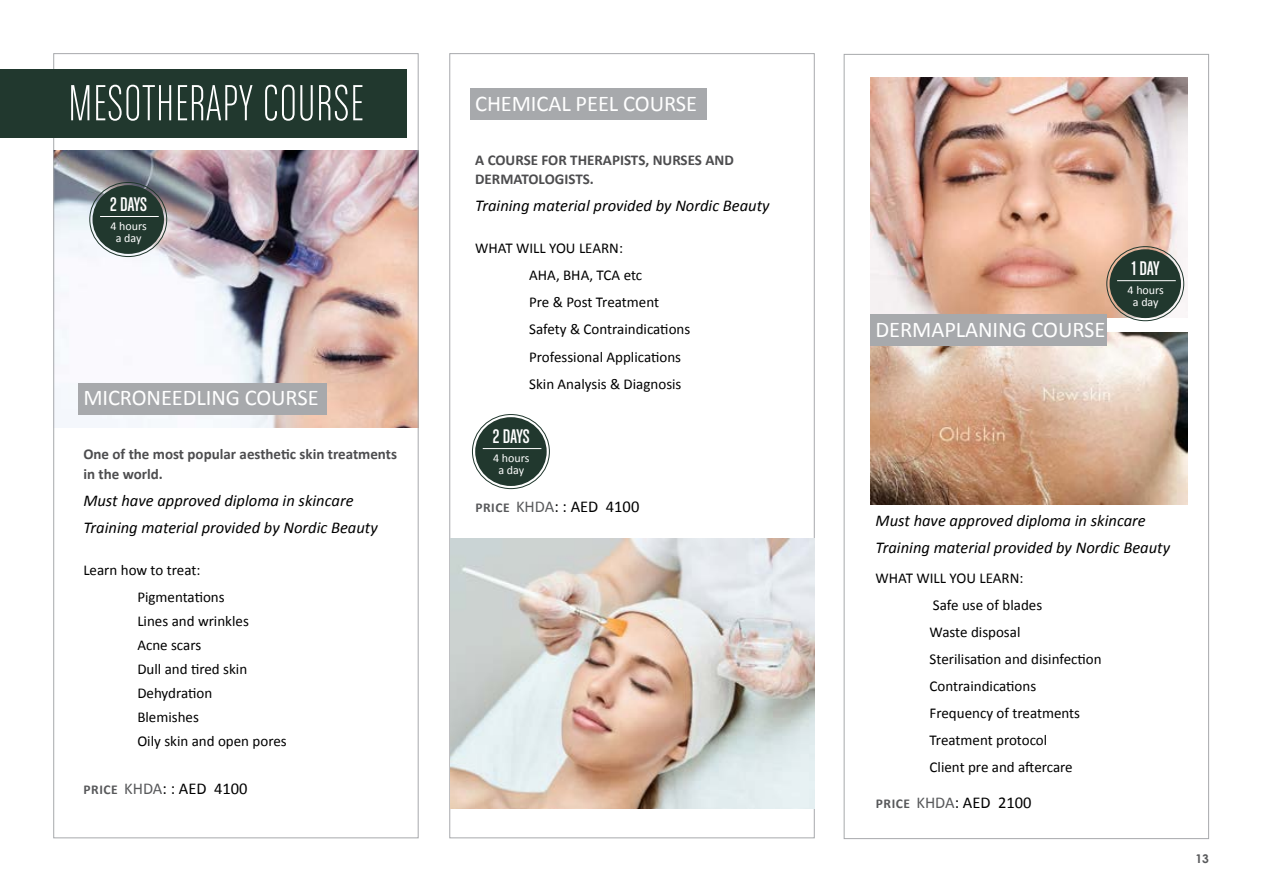
<style>
.page{position:relative;width:1263px;height:893px;background:#fff}
.page>*{position:absolute;margin:0;border:0;box-sizing:border-box;transform-origin:0 0}
.t1{font:54px "Chalet Comprime Milan Eighty";letter-spacing:.025em;color:#fff}
.t2{font:22.5px "Calibri";letter-spacing:-.005em;color:#fff}
.t3{font:21px "Chalet Comprime Cologne Eighty";letter-spacing:-.005em;color:#fff}
.t4{font:italic 16.5px/27px "Calibri";color:#000}
.t5{font:16.5px "Calibri";color:#000}
.t6{font:15px/27px "Calibri";color:#000}
.t7{font:700 15px/19.8px "Calibri";color:#4d4d4f}
.t8{font:12px/12px "Calibri";color:#fff;text-align:center}
.t9{font:700 12px "Century Gothic";color:#58595b}
.s1{font-weight:700;font-size:13.5px;color:#58595b}
.s2{color:#58595b}
</style>
<div class="page">
<img style="left:871px;top:332px;width:316px;height:173px">
<img style="left:55px;top:151px;width:362px;height:276px">
<img style="left:450px;top:539px;width:365px;height:269px">
<div style="left:0;top:69px;width:406px;height:69px;background:#21382e"></div>
<div style="left:78px;top:383px;width:249px;height:31px;background:#a7a9ac"></div>
<div style="left:93px;top:185px;width:71px;height:69px;background:#21382e;border-radius:50%"></div>
<hr style="left:100px;top:216px;width:59px;height:1px;background:#fff">
<div style="left:89px;top:182px;width:78px;height:75px;border:1px solid #21382e;border-radius:50%"></div>
<div style="left:470px;top:88px;width:236px;height:31px;background:#a7a9ac"></div>
<div style="left:475px;top:417px;width:72px;height:69px;background:#21382e;border-radius:50%"></div>
<hr style="left:483px;top:448px;width:58px;height:1px;background:#fff">
<div style="left:472px;top:414px;width:78px;height:75px;border:1px solid #21382e;border-radius:50%"></div>
<img style="left:871px;top:77px;width:316px;height:241px">
<div style="left:871px;top:314px;width:236px;height:32px;background:#a7a9ac"></div>
<div style="left:1109px;top:249px;width:72px;height:69px;background:#21382e;border-radius:50%"></div>
<hr style="left:1117px;top:280px;width:59px;height:1px;background:#fff">
<div style="left:1106px;top:246px;width:78px;height:75px;border:1px solid #21382e;border-radius:50%"></div>
<h1 class="t1" style="left:68px;top:74px;width:296px">MESOTHERAPY COURSE</h1>
<h3 class="t3" style="left:110px;top:192px;width:38px">2 DAYS</h3>
<p class="t8" style="left:111px;top:220px;width:38px">4 hours a day</p>
<h2 class="t2" style="left:83px;top:384px;width:237px">MICRONEEDLING COURSE</h2>
<p class="t7" style="left:83px;top:444px;width:315px">One of the most popular aesthetic skin treatments in the world.</p>
<p class="t4" style="left:83px;top:486px;width:296px">Must have approved diploma in skincare<br>Training material provided by Nordic Beauty</p>
<p class="t6" style="left:137px;top:556px;width:89px;text-indent:-54px">Learn how to treat:<br>Pigmentations</p>
<p class="t6" style="left:137px;top:609px;width:151px;line-height:24px">Lines and wrinkles<br>Acne scars<br>Dull and tired skin<br>Dehydration<br>Blemishes<br>Oily skin and open pores</p>
<p class="t5" style="left:84px;top:779px;width:165px"><span class="s1">PRICE</span> <span class="s2">KHDA</span>: : AED 4100</p>
<h2 class="t2" style="left:475px;top:89px;width:223px">CHEMICAL PEEL COURSE</h2>
<p class="t7" style="left:475px;top:149px;width:260px">A COURSE FOR THERAPISTS, NURSES AND<br>DERMATOLOGISTS.</p>
<p class="t4" style="left:475px;top:192px;width:296px">Training material provided by Nordic Beauty</p>
<p class="t6" style="left:529px;top:234px;width:163px;text-indent:-54px">WHAT WILL YOU LEARN:<br>AHA, BHA, TCA etc<br>Pre &amp; Post Treatment<br>Safety &amp; Contraindications<br>Professional Applications<br>Skin Analysis &amp; Diagnosis</p>
<h3 class="t3" style="left:493px;top:424px;width:38px">2 DAYS</h3>
<p class="t8" style="left:493px;top:452px;width:38px">4 hours a day</p>
<p class="t5" style="left:475px;top:496px;width:165px"><span class="s1">PRICE</span> <span class="s2">KHDA</span>: : AED 4100</p>
<h2 class="t2" style="left:875px;top:315px;width:231px">DERMAPLANING COURSE</h2>
<h3 class="t3" style="left:1132px;top:257px;width:29px">1 DAY</h3>
<p class="t8" style="left:1127px;top:284px;width:38px">4 hours a day</p>
<p class="t4" style="left:875px;top:506px;width:296px">Must have approved diploma in skincare<br>Training material provided by Nordic Beauty</p>
<p class="t6" style="left:929px;top:564px;width:174px;text-indent:-54px">WHAT WILL YOU LEARN:<br>Safe use of blades<br>Waste disposal<br>Sterilisation and disinfection<br>Contraindications<br>Frequency of treatments<br>Treatment protocol<br>Client pre and aftercare</p>
<p class="t5" style="left:876px;top:792px;width:157px"><span class="s1">PRICE</span> <span class="s2">KHDA</span>: AED 2100</p>
<p class="t9" style="left:1195px;top:849px;width:15px">13</p>
</div>
